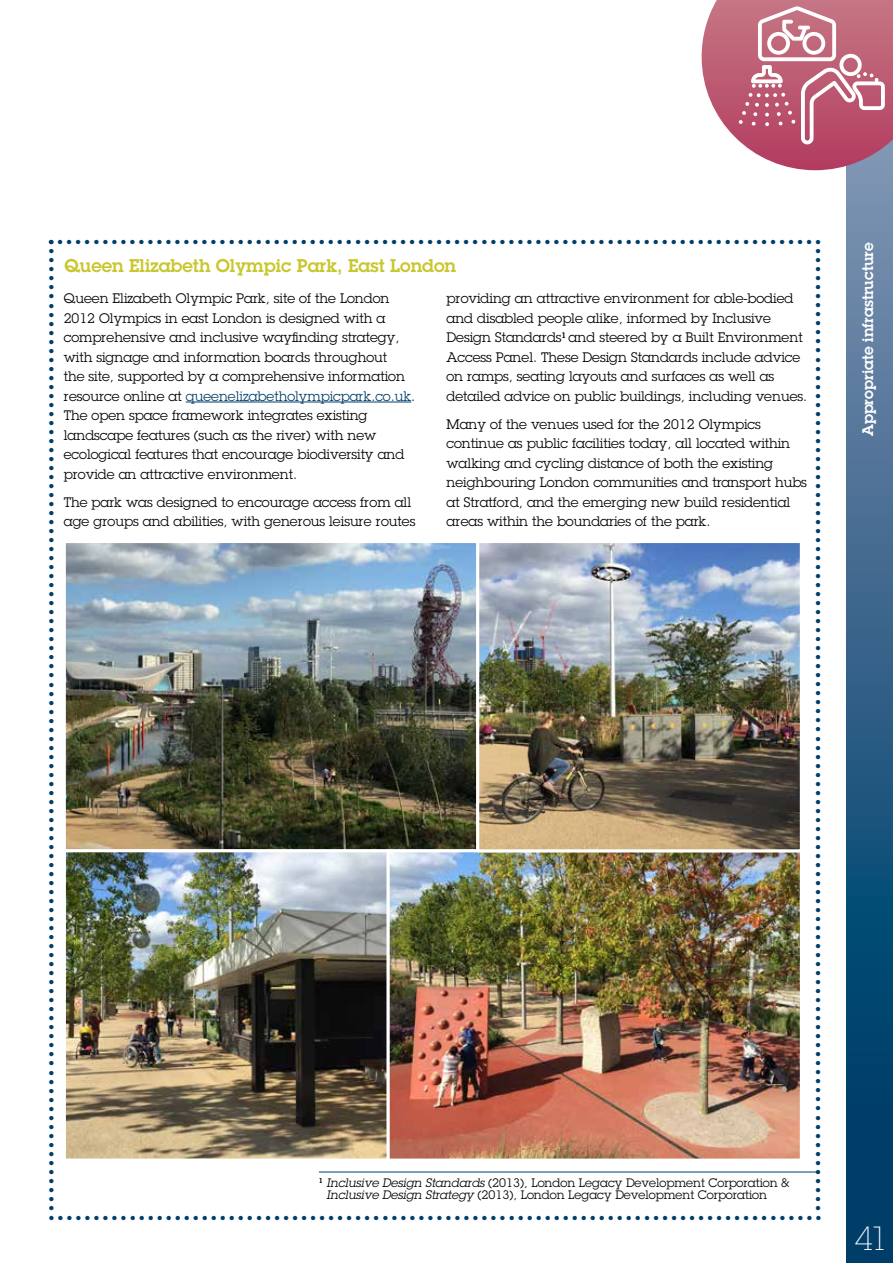
<style>
.page{position:relative;width:893px;height:1263px;background:#fff}
.page>*{position:absolute;margin:0;border:0;box-sizing:border-box;transform-origin:0 0}
.t1{font:30px "Lubalin X Light";color:#fff}
.t2{font:22.5px "Lust Display";color:#003e69}
.t3{font:600 18px "Lubalin Graph Std";color:#c9c72d}
.t4{font:600 15px "Lubalin Graph Std";color:#fff}
.t5{font:13.5px/19.5px "Lubalin Graph Std";color:#000}
.t6{font:12px/12px "Lubalin Graph Std";color:#000}
.s1{color:#003e69}
.s2{font-style:italic}
</style>
<div class="page">
<svg style="left:846px;top:170px;width:47px;height:1093px;background:#2f5f86"></svg>
<hr style="left:186px;top:402px;width:225px;height:1px;background:#003e69">
<hr style="left:319px;top:1172px;width:499px;height:1px;background:#003e69">
<svg style="left:702px;top:0;width:191px;height:170px"></svg>
<img style="left:67px;top:544px;width:408px;height:304px">
<div style="left:63px;top:540px;width:416px;height:312px;border:3px solid #fff"></div>
<img style="left:390px;top:853px;width:409px;height:304px">
<div style="left:386px;top:849px;width:417px;height:312px;border:3px solid #fff"></div>
<img style="left:480px;top:544px;width:319px;height:304px">
<div style="left:476px;top:540px;width:327px;height:312px;border:3px solid #fff"></div>
<img style="left:67px;top:853px;width:318px;height:304px">
<div style="left:63px;top:849px;width:326px;height:312px;border:3px solid #fff"></div>
<h2 class="t2" style="left:71px;top:239px;width:973px;rotate:90deg">............................................................................................................</h2>
<h2 class="t2" style="left:838px;top:239px;width:973px;rotate:90deg">............................................................................................................</h2>
<h2 class="t2" style="left:48px;top:1198px;width:775px">......................................................................................</h2>
<h2 class="t2" style="left:48px;top:223px;width:766px">.....................................................................................</h2>
<h3 class="t3" style="left:64px;top:253px;width:393px">Queen Elizabeth Olympic Park, East London</h3>
<p class="t5" style="left:446px;top:288px;width:362px">providing an attractive environment for able-bodied and disabled people alike, informed by Inclusive Design Standards<sup>1</sup> and steered by a Built Environment Access Panel. These Design Standards include advice on ramps, seating layouts and surfaces as well as detailed advice on public buildings, including venues.</p>
<p class="t5" style="left:446px;top:414px;width:362px">Many of the venues used for the 2012 Olympics continue as public facilities today, all located within walking and cycling distance of both the existing neighbouring London communities and transport hubs at Stratford, and the emerging new build residential areas within the boundaries of the park.</p>
<p class="t5" style="left:64px;top:288px;width:353px">Queen Elizabeth Olympic Park, site of the London 2012 Olympics in east London is designed with a comprehensive and inclusive wayfinding strategy, with signage and information boards throughout<br>the site, supported by a comprehensive information resource online at <span class="s1">queenelizabetholympicpark.co.uk</span>.<br>The open space framework integrates existing landscape features (such as the river) with new ecological features that encourage biodiversity and provide an attractive environment.</p>
<p class="t5" style="left:64px;top:492px;width:353px">The park was designed to encourage access from all age groups and abilities, with generous leisure routes</p>
<p class="t6" style="left:327px;top:1177px;width:465px;text-indent:-8px"><sup>1</sup> <span class="s2">Inclusive Design Standards</span> (2013), London Legacy Development Corporation &amp;<br><span class="s2">Inclusive Design Strategy</span> (2013), London Legacy Development Corporation</p>
<p class="t4" style="left:858px;top:436px;width:195px;rotate:-90deg">Appropriate infrastructure</p>
<h1 class="t1" style="left:855px;top:1221px;width:31px">41</h1>
</div>
